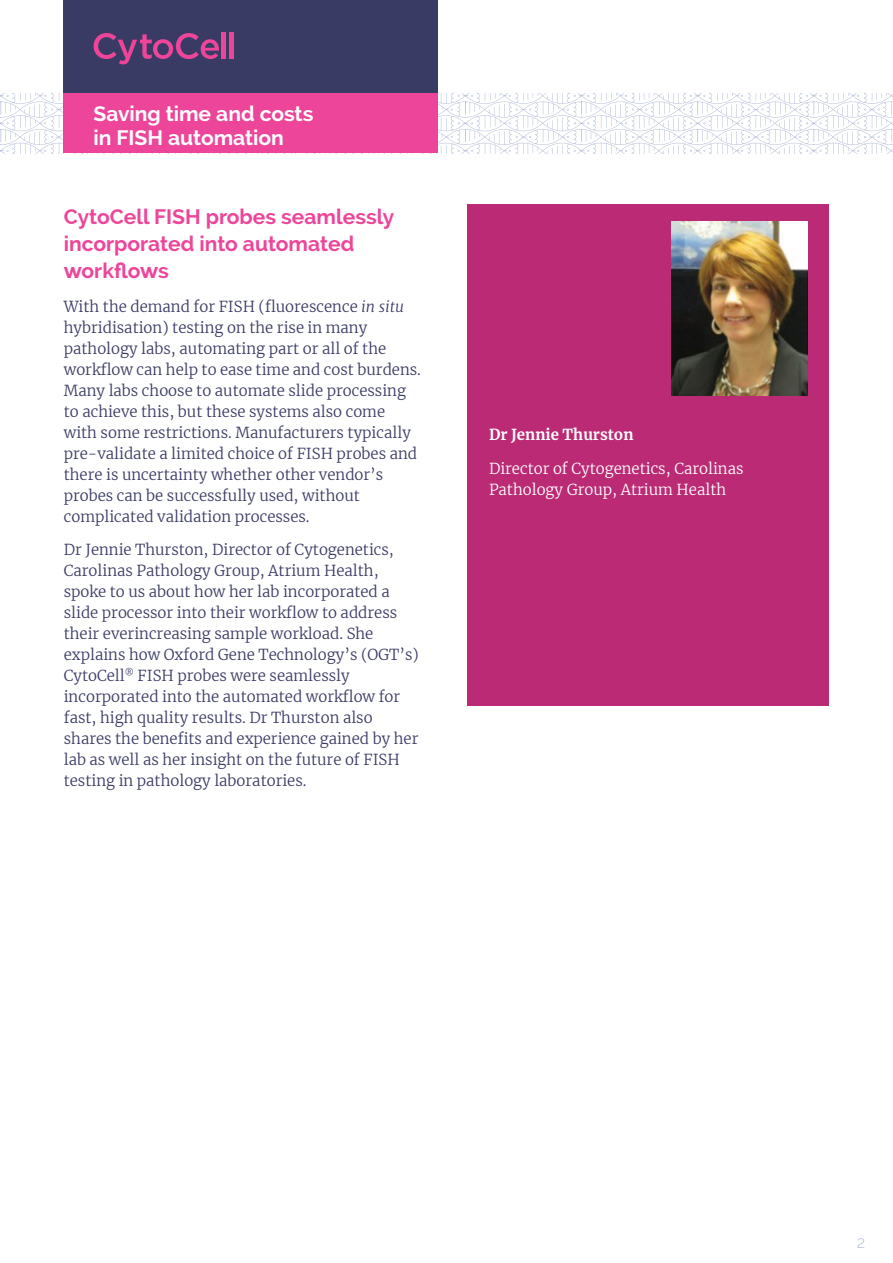
<style>
.page{position:relative;width:893px;height:1263px;background:#fff}
.page>*{position:absolute;margin:0;border:0;box-sizing:border-box;transform-origin:0 0}
.t1{font:21px/27px "OGT Raleway Bold";color:#ed4599}
.t2{font:21px/24px "OGT Raleway Bold";color:#fff}
.t3{font:15px/21px "OGT Merriweather Light";color:#3a3b65}
.t4{font:15px/21px "OGT Merriweather Light";color:#fff}
.t5{font:15px "OGT Merriweather Bold";color:#fff}
.t6{font:13.5px "OGT Raleway Light";color:#aab7d7}
.s1{font-family:"OGT Merriweather Light Italic"}
</style>
<div class="page">
<svg style="left:0;top:94px;width:893px;height:59px"></svg>
<div style="left:64px;top:0;width:374px;height:94px;background:#3a3b65"></div>
<div style="left:64px;top:94px;width:374px;height:59px;background:#ed4599"></div>
<svg style="left:94px;top:33px;width:125px;height:31px"></svg>
<div style="left:221px;top:32px;width:5px;height:27px;background:#ed4599"></div>
<hr style="left:230px;top:32px;width:4px;height:27px;background:#ed4599">
<div style="left:468px;top:204px;width:361px;height:502px;background:#bb2b75"></div>
<img style="left:672px;top:221px;width:136px;height:174px">
<h1 class="t2" style="left:94px;top:102px;width:221px">Saving time and costs in FISH automation</h1>
<h1 class="t1" style="left:64px;top:203px;width:332px">CytoCell FISH probes seamlessly incorporated into automated workflows</h1>
<p class="t3" style="left:64px;top:295px;width:359px">With the demand for FISH (fluorescence <span class="s1">in situ </span>hybridisation) testing on the rise in many pathology labs, automating part or all of the workflow can help to ease time and cost burdens.<br>Many labs choose to automate slide processing to achieve this, but these systems also come with some restrictions. Manufacturers typically pre-validate a limited choice of FISH probes and there is uncertainty whether other vendor’s probes can be successfully used, without complicated validation processes.</p>
<p class="t3" style="left:64px;top:539px;width:357px">Dr Jennie Thurston, Director of Cytogenetics, Carolinas Pathology Group, Atrium Health, spoke to us about how her lab incorporated a slide processor into their workflow to address their everincreasing sample workload. She explains how Oxford Gene Technology’s (OGT’s)<br>CytoCell<sup>®</sup> FISH probes were seamlessly incorporated into the automated workflow for fast, high quality results. Dr Thurston also shares the benefits and experience gained by her lab as well as her insight on the future of FISH testing in pathology laboratories.</p>
<p class="t5" style="left:489px;top:424px;width:146px">Dr Jennie Thurston</p>
<p class="t4" style="left:489px;top:457px;width:256px">Director of Cytogenetics, Carolinas<br>Pathology Group, Atrium Health</p>
<p class="t6" style="left:857px;top:1235px;width:9px">2</p>
</div>
